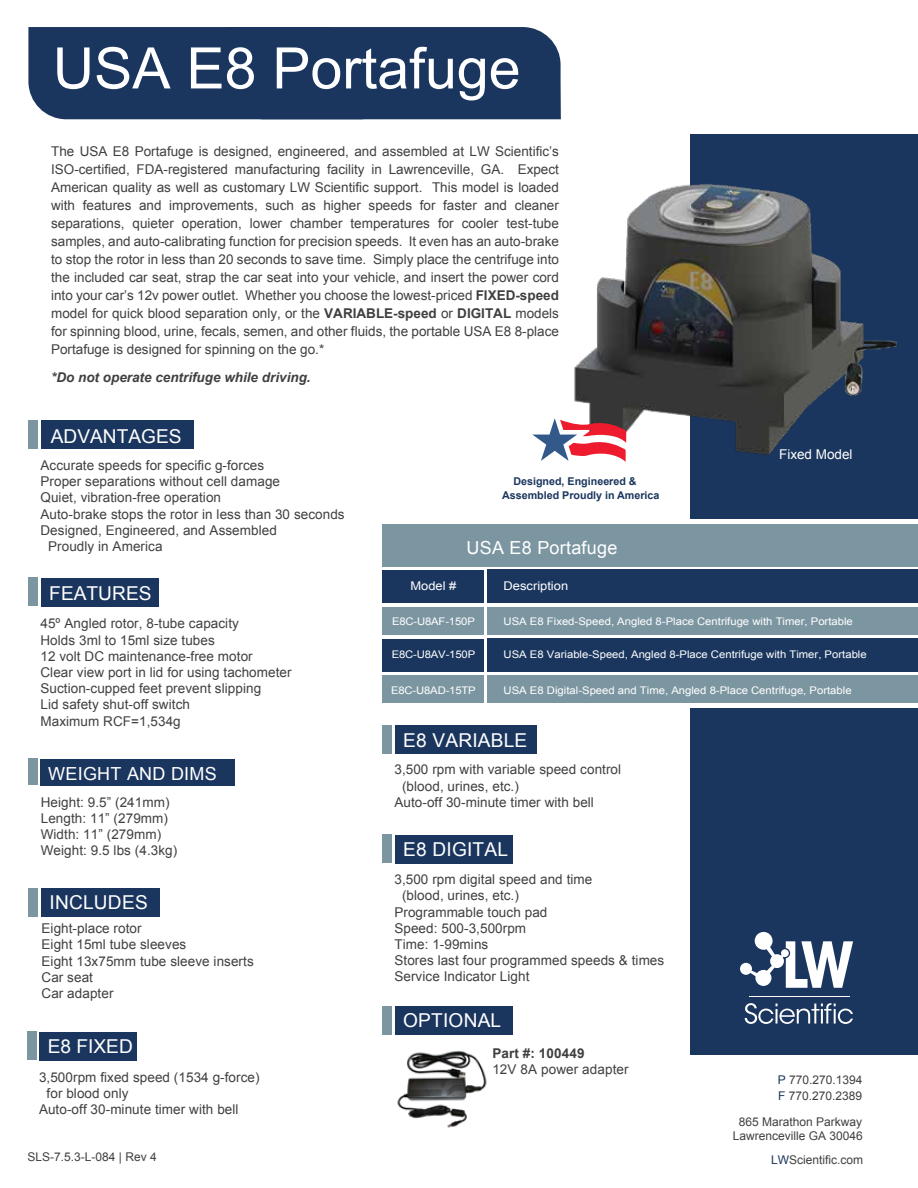
<style>
.page{position:relative;width:918px;height:1188px;background:#fff}
.page>*{position:absolute;margin:0;border:0;box-sizing:border-box;transform-origin:0 0}
.t1{font:57.3px "Arial";color:#fff}
.t2{font:21.45px "Arial";letter-spacing:.01em;color:#fff}
.t3{font:19.2px "Arial";letter-spacing:.01em;color:#fff}
.t4{font:18px "Arial";letter-spacing:.015em;color:#fff}
.t5{font:13.5px/16.2px "Arial";letter-spacing:.005em;color:#404041}
.t6{font:italic 700 13.5px "Arial";color:#404041}
.t7{font:700 13.5px "Arial";letter-spacing:.01em;color:#404041}
.t8{font:13.5px "Arial";color:#fff}
.t9{font:12px/16.5px "Arial";color:#404041}
.t10{font:12px "Arial";color:#fff;scale:1.08 1}
.t11{font:700 10.65px/13.2px "Arial";color:#1b365e}
.t12{font:10.5px "Arial";color:#fff;scale:1.08 1}
.s1{font-weight:700}
.s2{color:#1b365e}
</style>
<div class="page">
<div style="left:28px;top:27px;width:533px;height:92px;background:#1b365e"></div>
<div style="left:41px;top:420px;width:153px;height:29px;background:#1b365e"></div>
<div style="left:41px;top:578px;width:117px;height:28px;background:#1b365e"></div>
<div style="left:690px;top:708px;width:228px;height:346px;background:#1b365e"></div>
<div style="left:690px;top:134px;width:228px;height:385px;background:#1b365e"></div>
<div style="left:487px;top:570px;width:431px;height:33px;background:#1b365e"></div>
<div style="left:487px;top:607px;width:431px;height:28px;background:#7c96a1"></div>
<div style="left:382px;top:607px;width:102px;height:28px;background:#7c96a1"></div>
<div style="left:382px;top:570px;width:102px;height:33px;background:#1b365e"></div>
<div style="left:41px;top:888px;width:119px;height:29px;background:#1b365e"></div>
<div style="left:28px;top:888px;width:10px;height:29px;background:#7c96a1"></div>
<div style="left:41px;top:759px;width:194px;height:27px;background:#1b365e"></div>
<div style="left:28px;top:759px;width:10px;height:26px;background:#7c96a1"></div>
<div style="left:28px;top:420px;width:10px;height:29px;background:#7c96a1"></div>
<div style="left:28px;top:578px;width:10px;height:28px;background:#7c96a1"></div>
<div style="left:487px;top:639px;width:431px;height:33px;background:#1b365e"></div>
<div style="left:382px;top:639px;width:102px;height:33px;background:#1b365e"></div>
<div style="left:382px;top:525px;width:536px;height:42px;background:#7c96a1"></div>
<svg style="left:745px;top:1003px;width:108px;height:21px"></svg>
<hr style="left:749px;top:996px;width:100px;height:1px;background:#fff">
<svg style="left:740px;top:931px;width:113px;height:57px"></svg>
<div style="left:395px;top:725px;width:142px;height:29px;background:#1b365e"></div>
<div style="left:382px;top:725px;width:10px;height:28px;background:#7c96a1"></div>
<div style="left:40px;top:1032px;width:97px;height:28px;background:#1b365e"></div>
<div style="left:27px;top:1032px;width:10px;height:28px;background:#7c96a1"></div>
<div style="left:395px;top:835px;width:117px;height:28px;background:#1b365e"></div>
<div style="left:382px;top:835px;width:10px;height:28px;background:#7c96a1"></div>
<div style="left:487px;top:676px;width:431px;height:27px;background:#7c96a1"></div>
<div style="left:382px;top:676px;width:102px;height:27px;background:#7c96a1"></div>
<img style="left:574px;top:184px;width:324px;height:271px">
<div style="left:395px;top:1006px;width:117px;height:29px;background:#1b365e"></div>
<div style="left:382px;top:1006px;width:10px;height:28px;background:#7c96a1"></div>
<img style="left:397px;top:1050px;width:90px;height:78px">
<svg style="left:532px;top:413px;width:94px;height:49px"></svg>
<h1 class="t1" style="left:53px;top:31px;width:469px">USA E8 Portafuge</h1>
<p class="t5" style="left:51px;top:142px;width:509px;line-height:18px;text-align:justify">The USA E8 Portafuge is designed, engineered, and assembled at LW Scientific’s ISO-certified, FDA-registered manufacturing facility in Lawrenceville, GA. Expect American quality as well as customary LW Scientific support. This model is loaded with features and improvements, such as higher speeds for faster and cleaner separations, quieter operation, lower chamber temperatures for cooler test-tube samples, and auto-calibrating function for precision speeds. It even has an auto-brake to stop the rotor in less than 20 seconds to save time. Simply place the centrifuge into the included car seat, strap the car seat into your vehicle, and insert the power cord into your car’s 12v power outlet. Whether you choose the lowest-priced <span class="s1">FIXED-speed </span>model for quick blood separation only, or the <span class="s1">VARIABLE-speed</span> or <span class="s1">DIGITAL</span> models for spinning blood, urine, fecals, semen, and other fluids, the portable USA E8 8-place Portafuge is designed for spinning on the go.*</p>
<p class="t6" style="left:51px;top:369px;width:261px">*Do not operate centrifuge while driving.</p>
<h3 class="t3" style="left:51px;top:424px;width:132px">ADVANTAGES</h3>
<p class="t5" style="left:41px;top:457px;width:225px">Accurate speeds for specific g-forces</p>
<p class="t5" style="left:41px;top:474px;width:241px">Proper separations without cell damage</p>
<p class="t5" style="left:41px;top:490px;width:182px">Quiet, vibration-free operation</p>
<p class="t5" style="left:41px;top:506px;width:306px">Auto-brake stops the rotor in less than 30 seconds</p>
<p class="t5" style="left:41px;top:522px;width:238px">Designed, Engineered, and Assembled</p>
<p class="t5" style="left:48px;top:538px;width:116px">Proudly in America</p>
<h3 class="t3" style="left:49px;top:580px;width:104px">FEATURES</h3>
<p class="t5" style="left:41px;top:616px;width:253px">45º Angled rotor, 8-tube capacity<br>Holds 3ml to 15ml size tubes<br>12 volt DC maintenance-free motor<br>Clear view port in lid for using tachometer<br>Suction-cupped feet prevent slipping<br>Lid safety shut-off switch<br>Maximum RCF=1,534g</p>
<h3 class="t4" style="left:48px;top:762px;width:170px">WEIGHT AND DIMS</h3>
<p class="t5" style="left:41px;top:794px;width:138px">Height: 9.5” (241mm)<br>Length: 11” (279mm)<br>Width: 11” (279mm)<br>Weight: 9.5 lbs (4.3kg)</p>
<h3 class="t3" style="left:50px;top:890px;width:100px">INCLUDES</h3>
<p class="t5" style="left:42px;top:920px;width:214px">Eight-place rotor<br>Eight 15ml tube sleeves<br>Eight 13x75mm tube sleeve inserts<br>Car seat<br>Car adapter</p>
<h3 class="t3" style="left:48px;top:1034px;width:87px">E8 FIXED</h3>
<p class="t5" style="left:39px;top:1069px;width:222px">3,500rpm fixed speed (1534 g-force)</p>
<p class="t5" style="left:47px;top:1085px;width:83px">for blood only</p>
<p class="t5" style="left:39px;top:1102px;width:201px">Auto-off 30-minute timer with bell</p>
<p class="t9" style="left:28px;top:1148px;width:131px">SLS-7.5.3-L-084 | Rev 4</p>
<p class="t11" style="left:502px;top:475px;width:159px;text-indent:11px">Designed, Engineered &amp;<br>Assembled Proudly in America</p>
<h2 class="t2" style="left:476px;top:532px;width:96px">C3 Select</h2>
<h3 class="t4" style="left:467px;top:536px;width:152px">USA E8 Portafuge</h3>
<p class="t8" style="left:779px;top:445px;width:75px">Fixed Model</p>
<p class="t10" style="left:410px;top:578px;width:44px">Model #</p>
<p class="t10" style="left:504px;top:578px;width:61px">Description</p>
<p class="t12" style="left:392px;top:614px;width:78px">E8C-U8AF-150P</p>
<p class="t12" style="left:504px;top:614px;width:325px">USA E8 Fixed-Speed, Angled 8-Place Centrifuge with Timer, Portable</p>
<p class="t12" style="left:392px;top:647px;width:79px">E8C-U8AV-150P</p>
<p class="t12" style="left:504px;top:648px;width:338px">USA E8 Variable-Speed, Angled 8-Place Centrifuge with Timer, Portable</p>
<p class="t12" style="left:391px;top:683px;width:80px">E8C-U8AD-15TP</p>
<p class="t12" style="left:504px;top:683px;width:324px">USA E8 Digital-Speed and Time, Angled 8-Place Centrifuge, Portable</p>
<h3 class="t3" style="left:403px;top:728px;width:126px">E8 VARIABLE</h3>
<p class="t5" style="left:394px;top:762px;width:228px">3,500 rpm with variable speed control</p>
<p class="t5" style="left:402px;top:778px;width:118px">(blood, urines, etc.)</p>
<p class="t5" style="left:394px;top:794px;width:201px">Auto-off 30-minute timer with bell</p>
<h3 class="t3" style="left:403px;top:836px;width:106px">E8 DIGITAL</h3>
<p class="t5" style="left:394px;top:871px;width:199px">3,500 rpm digital speed and time</p>
<p class="t5" style="left:402px;top:888px;width:118px">(blood, urines, etc.)</p>
<p class="t5" style="left:394px;top:904px;width:154px">Programmable touch pad</p>
<p class="t5" style="left:394px;top:920px;width:133px">Speed: 500-3,500rpm</p>
<p class="t5" style="left:394px;top:936px;width:95px">Time: 1-99mins</p>
<p class="t5" style="left:394px;top:952px;width:271px">Stores last four programmed speeds &amp; times</p>
<p class="t5" style="left:394px;top:969px;width:137px">Service Indicator Light</p>
<h3 class="t3" style="left:403px;top:1007px;width:100px">OPTIONAL</h3>
<p class="t7" style="left:492px;top:1044px;width:94px">Part #: 100449</p>
<p class="t5" style="left:492px;top:1061px;width:138px">12V 8A power adapter</p>
<p class="t9" style="left:778px;top:1071px;width:86px"><span class="s2">P</span> 770.270.1394<br><span class="s2">F</span> 770.270.2389</p>
<p class="t9" style="left:733px;top:1114px;width:132px;line-height:14.4px;text-align:center">865 Marathon Parkway<br>Lawrenceville GA 30046</p>
<p class="t9" style="left:771px;top:1151px;width:94px"><span class="s2">LW</span>Scientific.com</p>
</div>
